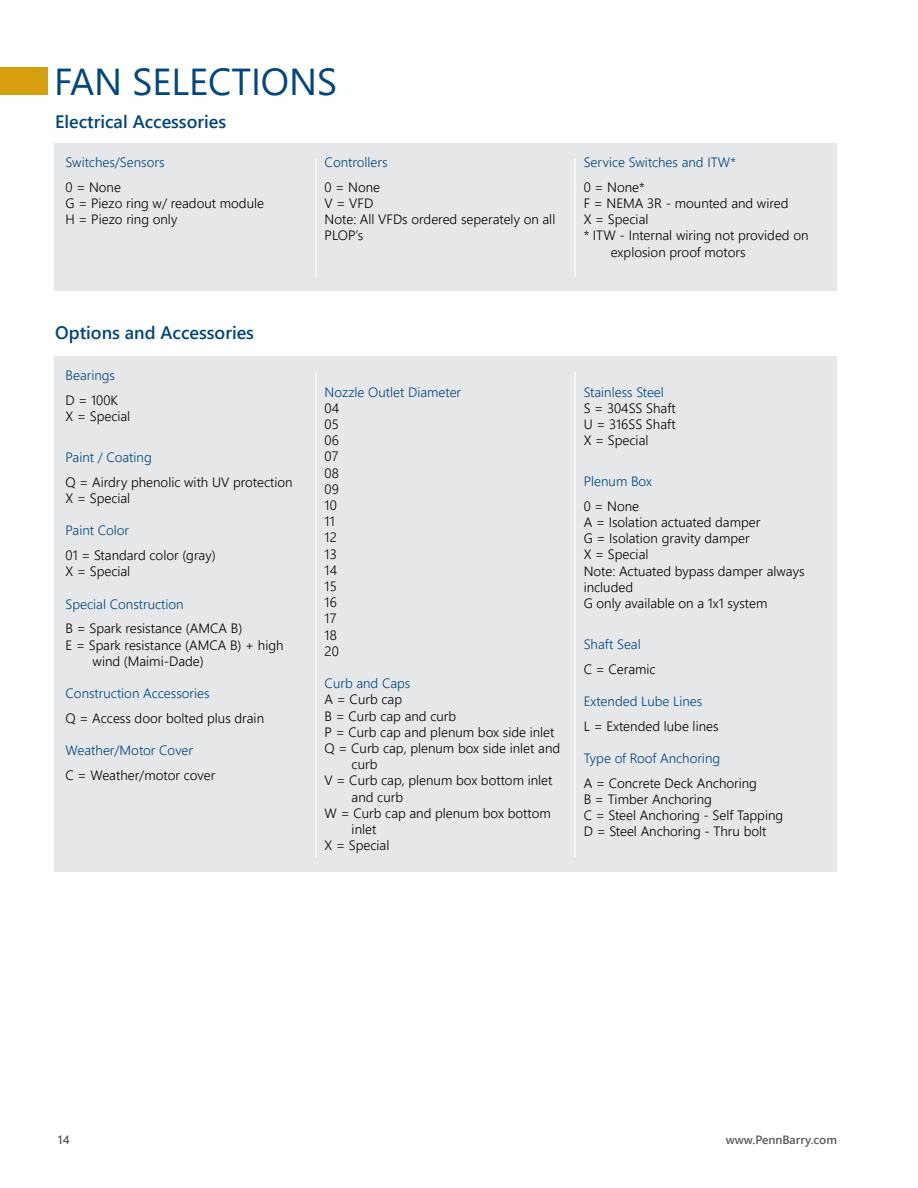
<style>
.page{position:relative;width:918px;height:1188px;background:#fff}
.page>*{position:absolute;margin:0;border:0;box-sizing:border-box;transform-origin:0 0}
.t1{font:37.5px "Segoe UI";color:#00467f}
.t2{font:600 18px "Segoe UI";color:#00467f}
.t3{font:300 13.5px/16.2px "Segoe UI";color:#000}
.t4{font:300 13.5px "Segoe UI";color:#00467f}
.t5{font:600 12px "Segoe UI";color:#58595b}
</style>
<div class="page">
<div style="left:0;top:68px;width:48px;height:27px;background:#d59f10"></div>
<div style="left:54px;top:143px;width:782px;height:148px;background:#e6e7e8"></div>
<div style="left:54px;top:357px;width:782px;height:515px;background:#e6e7e8"></div>
<hr style="left:315px;top:158px;width:2px;height:119px;background:#fff">
<hr style="left:315px;top:371px;width:2px;height:487px;background:#fff">
<hr style="left:574px;top:158px;width:2px;height:119px;background:#fff">
<hr style="left:574px;top:371px;width:2px;height:487px;background:#fff">
<h1 class="t1" style="left:54px;top:46px;width:285px">FAN SELECTIONS</h1>
<h2 class="t2" style="left:55px;top:105px;width:172px">Electrical Accessories</h2>
<p class="t4" style="left:66px;top:150px;width:101px">Switches/Sensors</p>
<p class="t3" style="left:66px;top:178px;width:200px">0 = None<br>G = Piezo ring w/ readout module<br>H = Piezo ring only</p>
<p class="t4" style="left:325px;top:150px;width:65px">Controllers</p>
<p class="t3" style="left:325px;top:178px;width:232px">0 = None<br>V = VFD<br>Note: All VFDs ordered seperately on all<br>PLOP’s</p>
<p class="t4" style="left:584px;top:150px;width:154px">Service Switches and ITW*</p>
<p class="t3" style="left:584px;top:178px;width:63px">0 = None*</p>
<p class="t3" style="left:584px;top:194px;width:206px">F = NEMA 3R - mounted and wired</p>
<p class="t3" style="left:584px;top:210px;width:66px">X = Special</p>
<p class="t3" style="left:584px;top:226px;width:226px">* ITW - Internal wiring not provided on</p>
<p class="t3" style="left:611px;top:242px;width:136px">explosion proof motors</p>
<h2 class="t2" style="left:55px;top:316px;width:200px">Options and Accessories</h2>
<p class="t4" style="left:66px;top:363px;width:51px">Bearings</p>
<p class="t3" style="left:66px;top:391px;width:66px">D = 100K<br>X = Special</p>
<p class="t4" style="left:66px;top:445px;width:88px">Paint / Coating</p>
<p class="t3" style="left:66px;top:473px;width:229px">Q = Airdry phenolic with UV protection<br>X = Special</p>
<p class="t4" style="left:66px;top:518px;width:65px">Paint Color</p>
<p class="t3" style="left:66px;top:546px;width:152px">01 = Standard color (gray)<br>X = Special</p>
<p class="t4" style="left:66px;top:591px;width:120px">Special Construction</p>
<p class="t3" style="left:66px;top:619px;width:178px">B = Spark resistance (AMCA B)</p>
<p class="t3" style="left:66px;top:635px;width:220px">E = Spark resistance (AMCA B) + high</p>
<p class="t3" style="left:93px;top:652px;width:113px">wind (Maimi-Dade)</p>
<p class="t4" style="left:66px;top:681px;width:146px">Construction Accessories</p>
<p class="t3" style="left:66px;top:709px;width:200px">Q = Access door bolted plus drain</p>
<p class="t4" style="left:66px;top:738px;width:129px">Weather/Motor Cover</p>
<p class="t3" style="left:66px;top:766px;width:151px">C = Weather/motor cover</p>
<p class="t4" style="left:325px;top:379px;width:138px">Nozzle Outlet Diameter</p>
<p class="t3" style="left:325px;top:399px;width:16px">04<br>05<br>06<br>07<br>08<br>09<br>10<br>11<br>12<br>13<br>14<br>15<br>16<br>17<br>18<br>20</p>
<p class="t4" style="left:325px;top:671px;width:87px">Curb and Caps</p>
<p class="t3" style="left:325px;top:690px;width:79px">A = Curb cap</p>
<p class="t3" style="left:325px;top:706px;width:133px">B = Curb cap and curb</p>
<p class="t3" style="left:325px;top:723px;width:231px">P = Curb cap and plenum box side inlet</p>
<p class="t3" style="left:325px;top:739px;width:237px">Q = Curb cap, plenum box side inlet and</p>
<p class="t3" style="left:352px;top:755px;width:27px">curb</p>
<p class="t3" style="left:325px;top:771px;width:229px">V = Curb cap, plenum box bottom inlet</p>
<p class="t3" style="left:352px;top:787px;width:53px">and curb</p>
<p class="t3" style="left:325px;top:804px;width:228px">W = Curb cap and plenum box bottom</p>
<p class="t3" style="left:352px;top:820px;width:26px">inlet</p>
<p class="t3" style="left:325px;top:836px;width:66px">X = Special</p>
<p class="t4" style="left:584px;top:379px;width:82px">Stainless Steel</p>
<p class="t3" style="left:584px;top:399px;width:94px;text-align:justify">S = 304SS Shaft U = 316SS Shaft X = Special</p>
<p class="t4" style="left:584px;top:469px;width:70px">Plenum Box</p>
<p class="t3" style="left:584px;top:497px;width:222px">0 = None<br>A = Isolation actuated damper<br>G = Isolation gravity damper<br>X = Special<br>Note: Actuated bypass damper always included<br>G only available on a 1x1 system</p>
<p class="t4" style="left:584px;top:631px;width:59px">Shaft Seal</p>
<p class="t3" style="left:584px;top:659px;width:73px">C = Ceramic</p>
<p class="t4" style="left:584px;top:688px;width:120px">Extended Lube Lines</p>
<p class="t3" style="left:584px;top:716px;width:136px">L = Extended lube lines</p>
<p class="t4" style="left:584px;top:746px;width:138px">Type of Roof Anchoring</p>
<p class="t3" style="left:584px;top:774px;width:201px">A = Concrete Deck Anchoring<br>B = Timber Anchoring<br>C = Steel Anchoring - Self Tapping<br>D = Steel Anchoring - Thru bolt</p>
<p class="t5" style="left:58px;top:1129px;width:13px">14</p>
<p class="t5" style="left:726px;top:1129px;width:113px">www.PennBarry.com</p>
</div>
